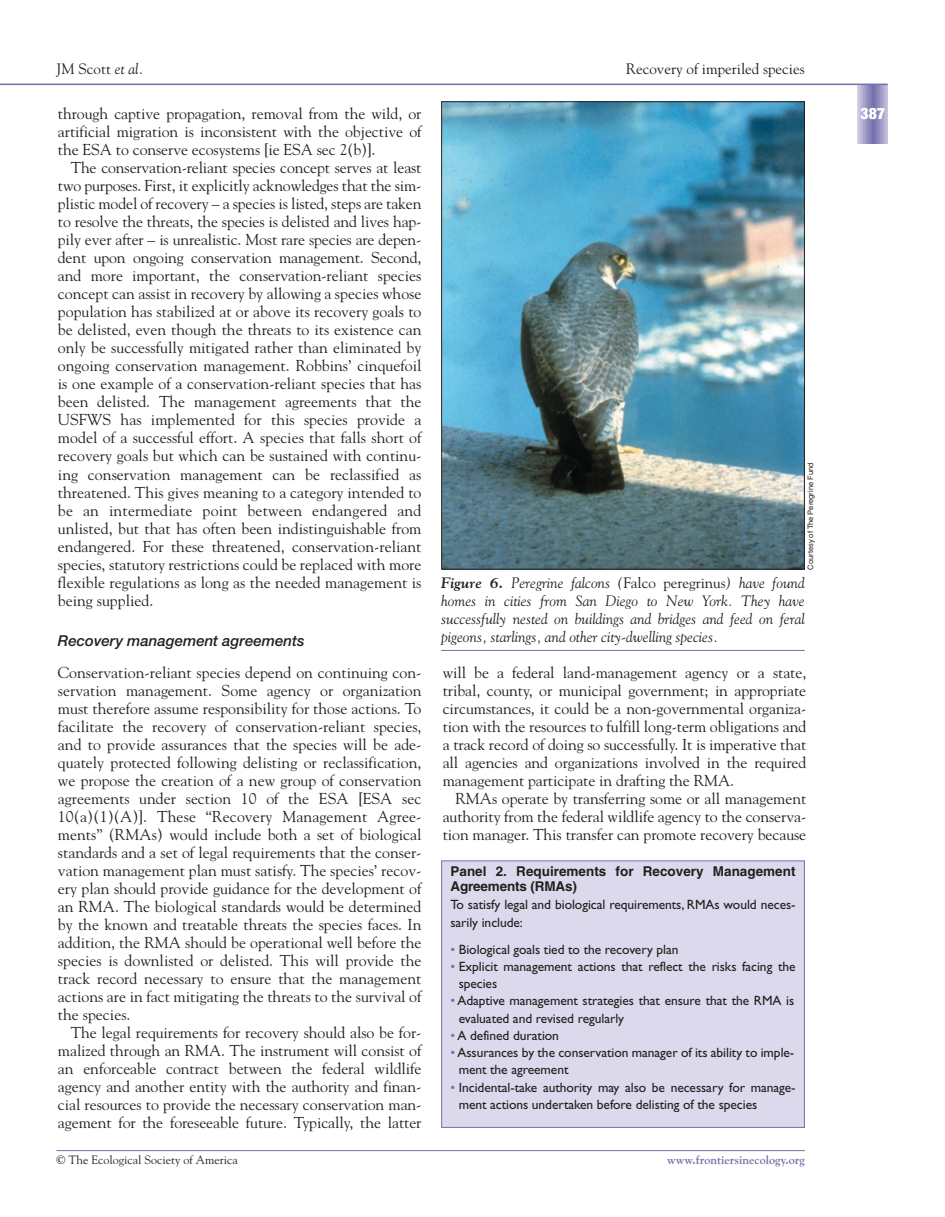
<style>
.page{position:relative;width:945px;height:1217px;background:#fff}
.page>*{position:absolute;margin:0;border:0;box-sizing:border-box;transform-origin:0 0}
.t1{font:15.75px/18px "Goudy";letter-spacing:-.005em;color:#231f20;text-align:justify}
.t2{font:900 condensed 15.75px "Helvetica Neue";color:#fff}
.t3{font:italic 15px/18px "Goudy";color:#231f20;text-align:justify}
.t4{font:15px "Goudy";color:#231f20}
.t5{font:italic 500 15px "Helvetica Neue";color:#231f20}
.t6{font:13.5px/17.2px "Gill Sans";letter-spacing:-.005em;color:#231f20}
.t7{font:700 13.5px/15px "Helvetica";color:#231f20}
.t8{font:12px "Goudy";color:#231f20}
.t9{font:700 12px "Goudy";color:#7570ac}
.t10{font:7.5px "Helvetica";color:#231f20}
.s1{font-style:italic}
.s2{font-weight:700}
.s3{font-style:normal}
.s4{color:#7570ac}
</style>
<div class="page">
<svg style="left:858px;top:85px;width:30px;height:59px;background:#9e9ac6"></svg>
<hr style="left:14px;top:84px;width:874px;height:1px;background:#7570ac">
<hr style="left:56px;top:1150px;width:749px;height:1px;background:#7570ac">
<svg style="left:0;top:84px;width:14px;height:1px"></svg>
<div style="left:442px;top:861px;width:362px;height:266px;background:#dbd9eb"></div>
<div style="left:441px;top:860px;width:364px;height:267px;border:1px solid #7570ac"></div>
<img style="left:443px;top:103px;width:360px;height:464px">
<hr style="left:441px;top:650px;width:364px;height:1px;background:#7570ac">
<p class="t4" style="left:56px;top:62px;width:89px">JM Scott <span class="s1">et al.</span></p>
<p class="t4" style="left:626px;top:62px;width:180px">Recovery of imperiled species</p>
<p class="t1" style="left:58px;top:106px;width:365px">through captive propagation, removal from the wild, or artificial migration is inconsistent with the objective of the ESA to conserve ecosystems [ie ESA sec 2(b)].</p>
<p class="t1" style="left:58px;top:160px;width:365px;text-indent:13px">The conservation-reliant species concept serves at least two purposes. First, it explicitly acknowledges that the sim&shy;plistic model of recovery – a species is listed, steps are taken to resolve the threats, the species is delisted and lives hap&shy;pily ever after – is unrealistic. Most rare species are depen&shy;dent upon ongoing conservation management. Second, and more important, the conservation-reliant species concept can assist in recovery by allowing a species whose population has stabilized at or above its recovery goals to be delisted, even though the threats to its existence can only be successfully mitigated rather than eliminated by ongoing conservation management. Robbins’ cinquefoil is one example of a conservation-reliant species that has been delisted. The management agreements that the USFWS has implemented for this species provide a model of a successful effort. A species that falls short of recovery goals but which can be sustained with continu&shy;ing conservation management can be reclassified as threatened. This gives meaning to a category intended to be an intermediate point between endangered and unlisted, but that has often been indistinguishable from endangered. For these threatened, conservation-reliant species, statutory restrictions could be replaced with more flexible regulations as long as the needed management is being supplied.</p>
<p class="t5" style="left:58px;top:635px;width:248px">Recovery management agreements</p>
<p class="t1" style="left:58px;top:664px;width:365px">Conservation-reliant species depend on continuing con&shy;servation management. Some agency or organization must therefore assume responsibility for those actions. To facilitate the recovery of conservation-reliant species, and to provide assurances that the species will be ade&shy;quately protected following delisting or reclassification, we propose the creation of a new group of conservation agreements under section 10 of the ESA [ESA sec 10(a)(1)(A)]. These “Recovery Management Agree&shy;ments” (RMAs) would include both a set of biological standards and a set of legal requirements that the conser&shy;vation management plan must satisfy. The species’ recov&shy;ery plan should provide guidance for the development of an RMA. The biological standards would be determined by the known and treatable threats the species faces. In addition, the RMA should be operational well before the species is downlisted or delisted. This will provide the track record necessary to ensure that the management actions are in fact mitigating the threats to the survival of the species.</p>
<p class="t1" style="left:58px;top:1024px;width:365px;text-indent:13px">The legal requirements for recovery should also be for&shy;malized through an RMA. The instrument will consist of an enforceable contract between the federal wildlife agency and another entity with the authority and finan&shy;cial resources to provide the necessary conservation man&shy;agement for the foreseeable future. Typically, the latter</p>
<p class="t10" style="left:808px;top:569px;width:108px;rotate:-90deg">Courtesy of The Peregrine Fund</p>
<p class="t3" style="left:441px;top:574px;width:365px"><span class="s2">Figure 6.</span> Peregrine falcons (<span class="s3">Falco peregrinus</span>) have found homes in cities from San Diego to New York. They have successfully nested on buildings and bridges and feed on feral pigeons, starlings, and other city-dwelling species.</p>
<p class="t1" style="left:443px;top:664px;width:365px">will be a federal land-management agency or a state, tribal, county, or municipal government; in appropriate circumstances, it could be a non-governmental organiza&shy;tion with the resources to fulfill long-term obligations and a track record of doing so successfully. It is imperative that all agencies and organizations involved in the required management participate in drafting the RMA.</p>
<p class="t1" style="left:443px;top:790px;width:365px;text-indent:13px">RMAs operate by transferring some or all management authority from the federal wildlife agency to the conserva&shy;tion manager. This transfer can promote recovery because</p>
<p class="t7" style="left:451px;top:865px;width:347px">Panel 2. Requirements for Recovery Management<br>Agreements (RMAs)</p>
<p class="t6" style="left:451px;top:897px;width:347px;line-height:18px">To satisfy legal and biological requirements, RMAs would neces&shy;sarily include:</p>
<p class="t6" style="left:451px;top:941px;width:230px"><span class="s4">•</span> Biological goals tied to the recovery plan</p>
<p class="t6" style="left:459px;top:959px;width:338px;text-indent:-8px"><span class="s4">•</span> Explicit management actions that reflect the risks facing the species</p>
<p class="t6" style="left:459px;top:993px;width:337px;text-indent:-8px"><span class="s4">•</span> Adaptive management strategies that ensure that the RMA is evaluated and revised regularly</p>
<p class="t6" style="left:451px;top:1028px;width:110px"><span class="s4">•</span> A defined duration</p>
<p class="t6" style="left:459px;top:1045px;width:337px;text-indent:-8px"><span class="s4">•</span> Assurances by the conservation manager of its ability to imple&shy;ment the agreement</p>
<p class="t6" style="left:459px;top:1079px;width:338px;text-indent:-8px"><span class="s4">•</span> Incidental-take authority may also be necessary for manage&shy;ment actions undertaken before delisting of the species</p>
<p class="t8" style="left:56px;top:1155px;width:183px">© The Ecological Society of America</p>
<p class="t9" style="left:667px;top:1155px;width:139px">www.frontiersinecology.org</p>
<p class="t2" style="left:861px;top:108px;width:26px">387</p>
</div>
